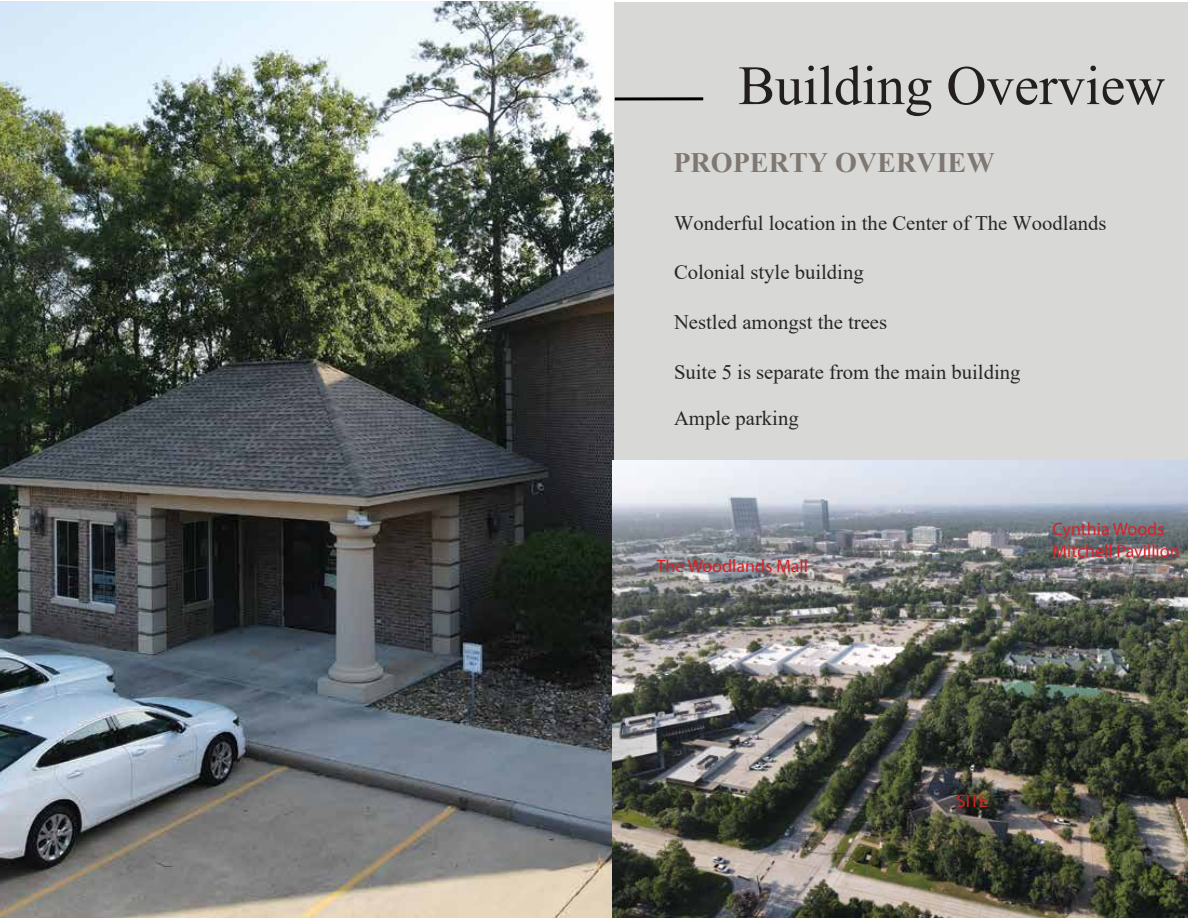
<style>
.page{position:relative;width:1188px;height:918px;background:#fff}
.page>*{position:absolute;margin:0;border:0;box-sizing:border-box;transform-origin:0 0}
.t1{font:55.5px "Times New Roman";color:#231f20}
.t2{font:700 28.2px "Times New Roman";color:#7f7872}
.t3{font:20.7px "Times New Roman";color:#272727}
.t4{font:18px/21.6px "Myriad Pro";color:#d72127}
</style>
<div class="page">
<div style="left:613px;top:2px;width:575px;height:916px;background:#d8d9d6"></div>
<svg style="left:615px;top:97px;width:88px;height:4px"></svg>
<img style="left:0;top:2px;width:613px;height:916px">
<img style="left:613px;top:460px;width:575px;height:458px">
<h1 class="t1" style="left:738px;top:46px;width:429px">Building Overview</h1>
<h2 class="t2" style="left:673px;top:142px;width:323px">PROPERTY OVERVIEW</h2>
<p class="t3" style="left:674px;top:208px;width:434px">Wonderful location in the Center of The Woodlands</p>
<p class="t3" style="left:674px;top:258px;width:191px">Colonial style building</p>
<p class="t3" style="left:674px;top:307px;width:215px">Nestled amongst the trees</p>
<p class="t3" style="left:674px;top:357px;width:348px">Suite 5 is separate from the main building</p>
<p class="t3" style="left:674px;top:403px;width:126px">Ample parking</p>
<p class="t4" style="left:657px;top:555px;width:153px">The Woodlands Mall</p>
<p class="t4" style="left:1052px;top:518px;width:129px">Cynthia Woods<br>Mitchell Pavillion</p>
<p class="t4" style="left:957px;top:790px;width:32px">SITE</p>
</div>
